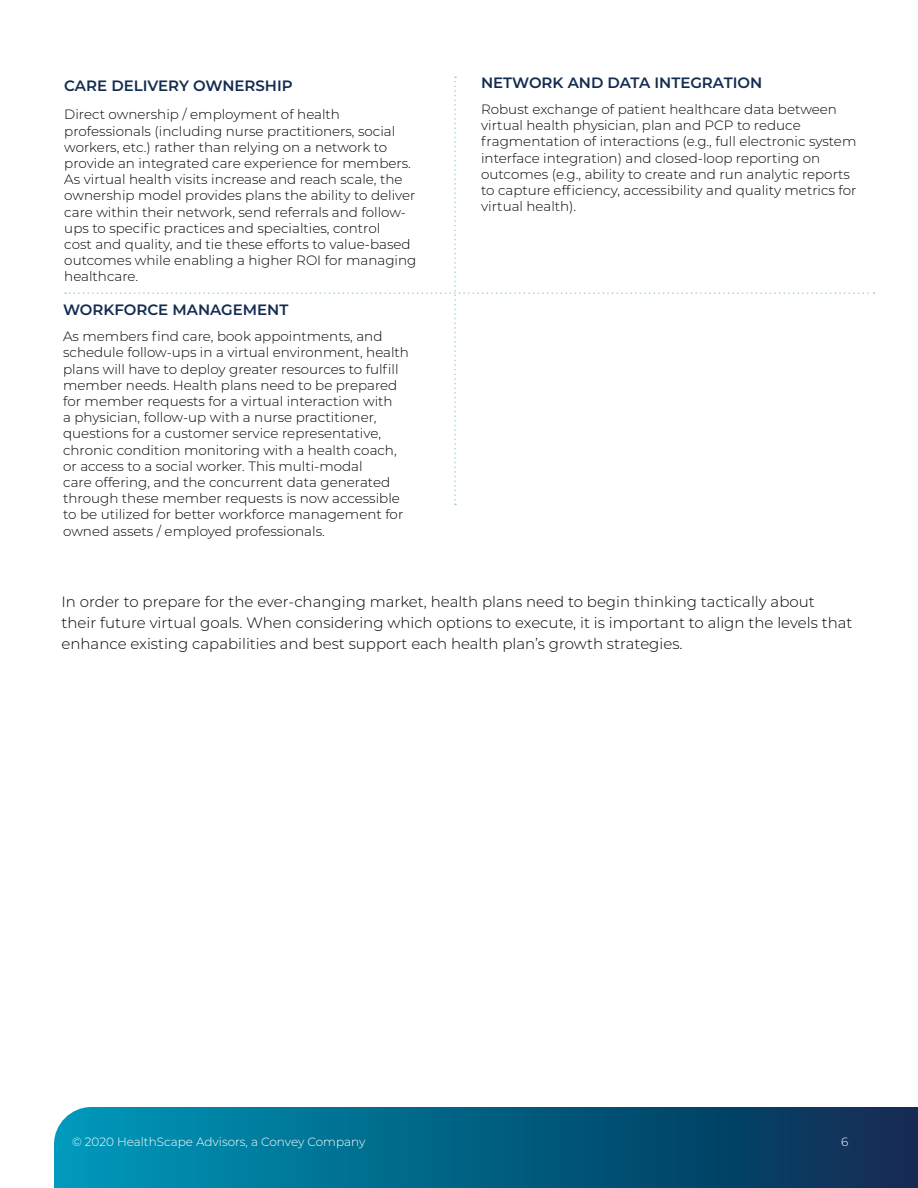
<style>
.page{position:relative;width:918px;height:1188px;background:#fff}
.page>*{position:absolute;margin:0;border:0;box-sizing:border-box;transform-origin:0 0}
.Body_Text_-_Align_Le{font:300 15px/21px "Montserrat";color:#000}
.Body_Text_-_Align_Le-2{font:600 15px "Montserrat";color:#122c50}
.Body_Text_-_Align_Le-3{font:300 13.5px/16.2px "Montserrat";color:#000}
.t1{font:300 12px "Montserrat";color:#fff}
</style>
<div class="page">
<svg style="left:54px;top:1107px;width:864px;height:81px;background:#046184"></svg>
<p class="Body_Text_-_Align_Le-2" style="left:64px;top:75px;width:230px">CARE DELIVERY OWNERSHIP</p>
<p class="Body_Text_-_Align_Le-2" style="left:481px;top:72px;width:283px">NETWORK AND DATA INTEGRATION</p>
<p class="Body_Text_-_Align_Le-3" style="left:64px;top:106px;width:354px">Direct ownership / employment of health professionals (including nurse practitioners, social workers, etc.) rather than relying on a network to provide an integrated care experience for members.<br>As virtual health visits increase and reach scale, the ownership model provides plans the ability to deliver care within their network, send referrals and follow&shy;ups to specific practices and specialties, control<br>cost and quality, and tie these efforts to value-based outcomes while enabling a higher ROI for managing healthcare.</p>
<p class="Body_Text_-_Align_Le-3" style="left:481px;top:101px;width:377px">Robust exchange of patient healthcare data between virtual health physician, plan and PCP to reduce fragmentation of interactions (e.g., full electronic system interface integration) and closed-loop reporting on outcomes (e.g., ability to create and run analytic reports to capture efficiency, accessibility and quality metrics for virtual health).</p>
<p class="Body_Text_-_Align_Le-2" style="left:63px;top:299px;width:227px">WORKFORCE MANAGEMENT</p>
<p class="Body_Text_-_Align_Le-3" style="left:63px;top:328px;width:347px">As members find care, book appointments, and schedule follow-ups in a virtual environment, health plans will have to deploy greater resources to fulfill member needs. Health plans need to be prepared for member requests for a virtual interaction with<br>a physician, follow-up with a nurse practitioner, questions for a customer service representative, chronic condition monitoring with a health coach, or access to a social worker. This multi-modal<br>care offering, and the concurrent data generated through these member requests is now accessible to be utilized for better workforce management for owned assets / employed professionals.</p>
<p class="Body_Text_-_Align_Le" style="left:62px;top:591px;width:792px">In order to prepare for the ever-changing market, health plans need to begin thinking tactically about their future virtual goals. When considering which options to execute, it is important to align the levels that enhance existing capabilities and best support each health plan’s growth strategies.</p>
<p class="t1" style="left:72px;top:1133px;width:295px">© 2020 HealthScape Advisors, a Convey Company</p>
<p class="t1" style="left:841px;top:1134px;width:9px">6</p>
</div>
